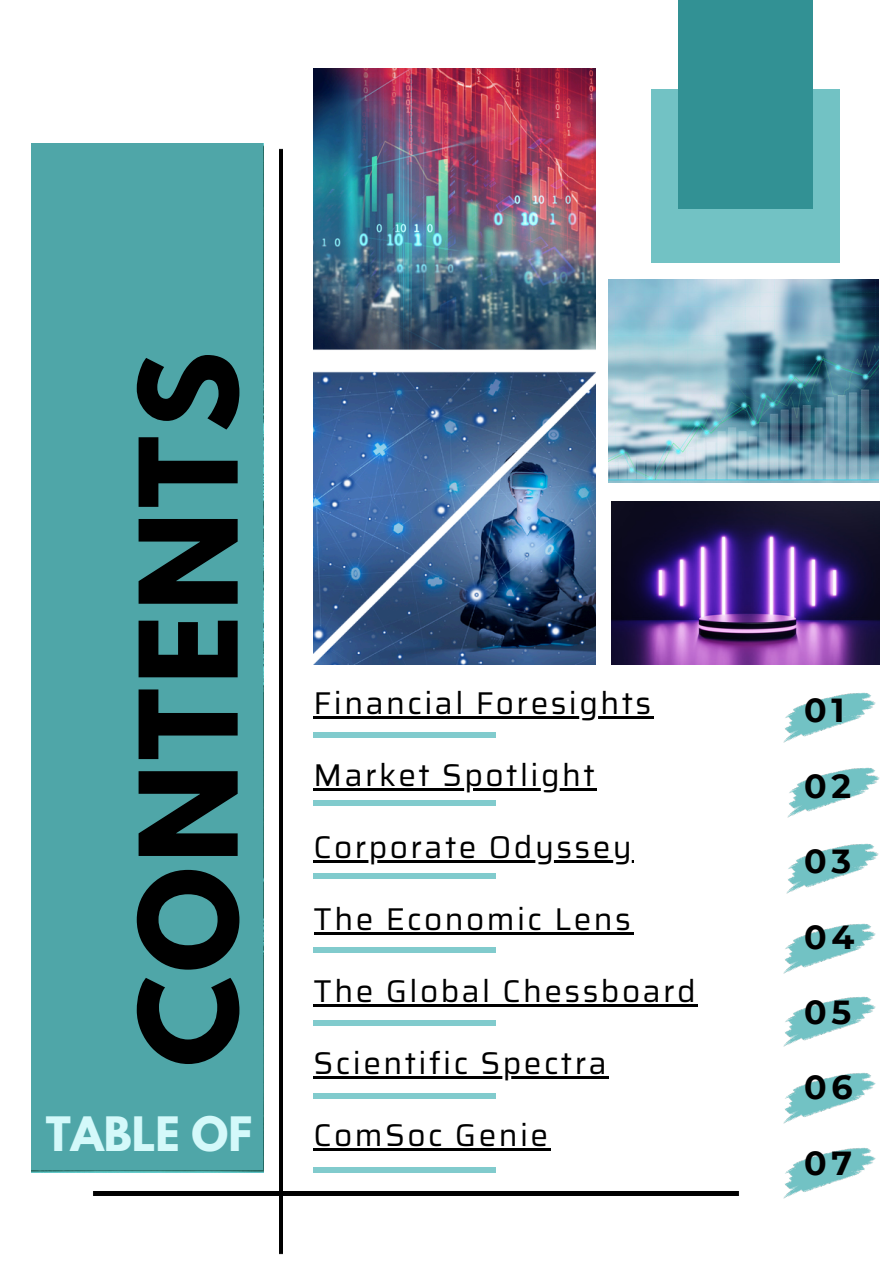
<style>
.page{position:relative;width:894px;height:1264px;background:#fff}
.page>*{position:absolute;margin:0;border:0;box-sizing:border-box;transform-origin:0 0}
.t1{font:700 120px "League Spartan";letter-spacing:.035em;color:#000}
.t2{font:700 42px "League Spartan";color:#d4f9fa}
.t3{font:700 33.3px "Montserrat";letter-spacing:.14em;color:#000}
.t4{font:31.5px "Saira";letter-spacing:.08em;color:#000}
</style>
<div class="page">
<hr style="left:93px;top:1191px;width:646px;height:3px;background:#000">
<img style="left:313px;top:68px;width:282px;height:596px">
<hr style="left:279px;top:148px;width:3px;height:1107px;background:#010101">
<img style="left:608px;top:279px;width:270px;height:204px">
<div style="left:651px;top:89px;width:188px;height:173px;background:#72c2c4"></div>
<div style="left:678px;top:0;width:134px;height:209px;background:#329194"></div>
<div style="left:31px;top:143px;width:232px;height:1026px;background:#4fa6a8"></div>
<img style="left:611px;top:501px;width:267px;height:163px">
<div style="left:313px;top:873px;width:183px;height:6px;background:#81cbcd"></div>
<div style="left:313px;top:800px;width:183px;height:5px;background:#81cbcd"></div>
<div style="left:313px;top:947px;width:183px;height:5px;background:#81cbcd"></div>
<div style="left:313px;top:1166px;width:183px;height:6px;background:#81cbcd"></div>
<div style="left:313px;top:732px;width:183px;height:5px;background:#81cbcd"></div>
<div style="left:313px;top:1020px;width:183px;height:5px;background:#81cbcd"></div>
<div style="left:313px;top:1093px;width:183px;height:6px;background:#81cbcd"></div>
<img style="left:783px;top:692px;width:93px;height:51px">
<img style="left:783px;top:923px;width:93px;height:51px">
<img style="left:783px;top:996px;width:93px;height:51px">
<img style="left:783px;top:1073px;width:93px;height:51px">
<img style="left:783px;top:1148px;width:93px;height:51px">
<img style="left:786px;top:843px;width:93px;height:51px">
<img style="left:787px;top:767px;width:93px;height:51px">
<hr style="left:313px;top:716px;width:340px;height:2px;background:#000">
<hr style="left:313px;top:788px;width:284px;height:2px;background:#000">
<hr style="left:313px;top:860px;width:321px;height:2px;background:#000">
<hr style="left:313px;top:932px;width:320px;height:2px;background:#000">
<hr style="left:313px;top:1004px;width:385px;height:2px;background:#000">
<hr style="left:313px;top:1076px;width:296px;height:2px;background:#000">
<hr style="left:313px;top:1148px;width:237px;height:2px;background:#000">
<p class="t1" style="left:129px;top:1066px;width:716px;rotate:-90deg">CONTENTS</p>
<h3 class="t2" style="left:46px;top:1112px;width:208px">TABLE OF</h3>
<p class="t4" style="left:313px;top:678px;width:339px">Financial Foresights</p>
<p class="t4" style="left:313px;top:750px;width:282px">Market Spotlight</p>
<p class="t4" style="left:313px;top:822px;width:319px">Corporate Odyssey</p>
<p class="t4" style="left:313px;top:894px;width:319px">The Economic Lens</p>
<p class="t4" style="left:313px;top:966px;width:383px">The Global Chessboard</p>
<p class="t4" style="left:313px;top:1038px;width:294px">Scientific Spectra</p>
<p class="t4" style="left:313px;top:1110px;width:236px">ComSoc Genie</p>
<p class="t3" style="left:804px;top:690px;width:42px">01</p>
<p class="t3" style="left:804px;top:765px;width:48px">02</p>
<p class="t3" style="left:804px;top:840px;width:48px">03</p>
<p class="t3" style="left:804px;top:916px;width:52px">04</p>
<p class="t3" style="left:804px;top:991px;width:49px">05</p>
<p class="t3" style="left:804px;top:1067px;width:50px">06</p>
<p class="t3" style="left:804px;top:1142px;width:49px">07</p>
</div>
